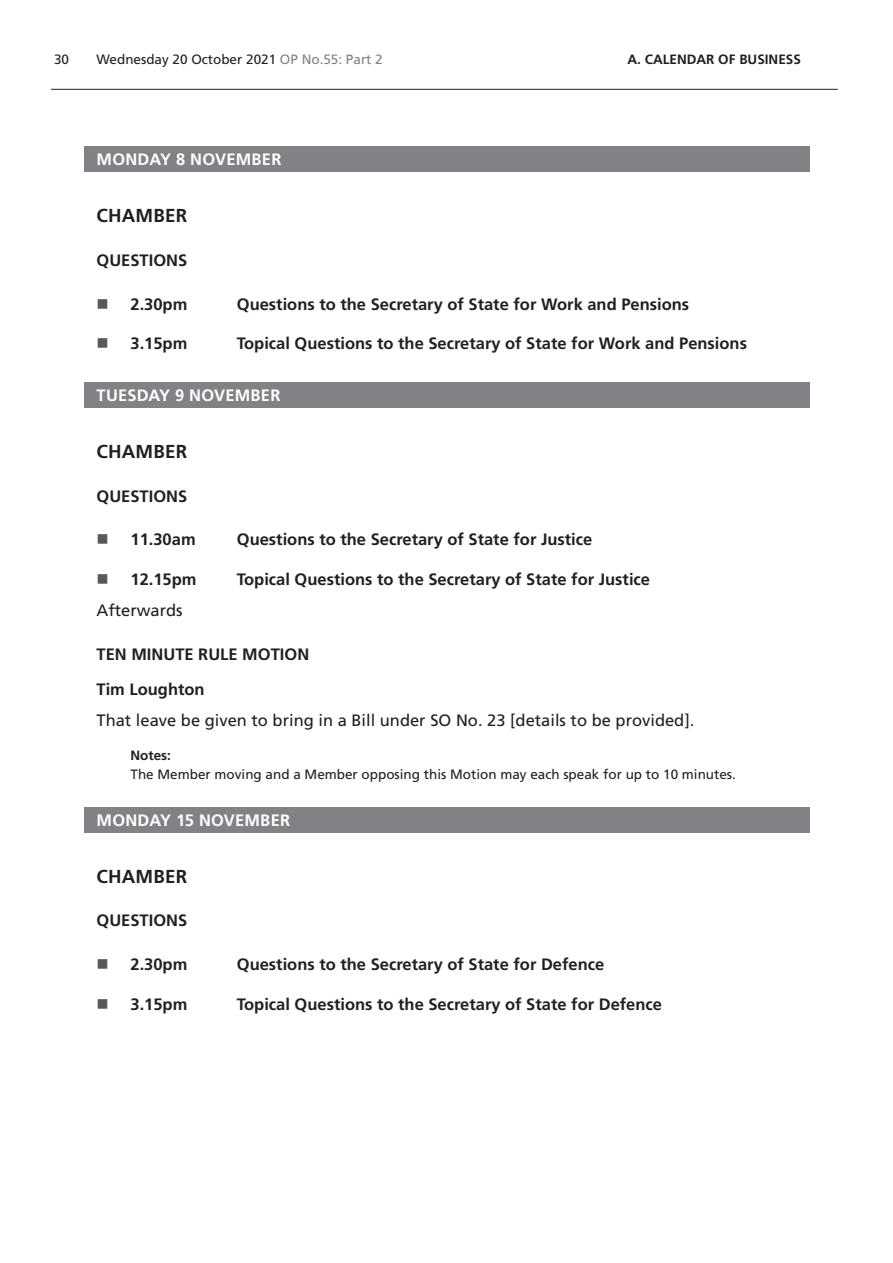
<style>
.page{position:relative;width:893px;height:1263px;background:#fff}
.page>*{position:absolute;margin:0;border:0;box-sizing:border-box;transform-origin:0 0}
.FbaLocation{font:700 18.75px "Frutiger LT Std";letter-spacing:.01em;color:#231f20}
.BoldCaps{font:700 16.5px "Frutiger LT Std";color:#231f20}
.t1{font:16.5px "Frutiger LT Std";color:#231f20}
.Heading2Grey{font:700 16.5px "Frutiger LT Std";letter-spacing:.015em;color:#fff}
.NotesText{font:13.5px "Frutiger LT Std";color:#231f20}
.NotesTag{font:700 13.5px "Frutiger LT Std";color:#231f20}
.s1{color:#808285}
</style>
<div class="page">
<hr style="left:51px;top:89px;width:787px;height:1px;background:#231f20">
<div style="left:84px;top:147px;width:725px;height:25px;background:#808285"></div>
<div style="left:84px;top:382px;width:725px;height:26px;background:#808285"></div>
<div style="left:84px;top:807px;width:725px;height:25px;background:#808285"></div>
<p class="NotesText" style="left:54px;top:52px;width:17px">30</p>
<p class="NotesText" style="left:97px;top:52px;width:288px">Wednesday 20 October 2021 <span class="s1">OP No.55: Part 2</span></p>
<p class="NotesTag" style="left:628px;top:52px;width:36px">A. Calendar</p>
<p class="NotesTag" style="left:718px;top:52px;width:38px">of Business</p>
<h2 class="Heading2Grey" style="left:97px;top:150px;width:186px">MONDAY 8 NOVEMBER</h2>
<p class="FbaLocation" style="left:97px;top:204px;width:92px">CHAMBER</p>
<p class="BoldCaps" style="left:97px;top:250px;width:92px">QUESTIONS</p>
<p class="BoldCaps" style="left:131px;top:294px;width:58px">2.30pm</p>
<p class="BoldCaps" style="left:237px;top:294px;width:454px">Questions to the Secretary of State for Work and Pensions</p>
<p class="BoldCaps" style="left:131px;top:334px;width:58px">3.15pm</p>
<p class="BoldCaps" style="left:237px;top:334px;width:512px">Topical Questions to the Secretary of State for Work and Pensions</p>
<h2 class="Heading2Grey" style="left:97px;top:386px;width:185px">TUESDAY 9 NOVEMBER</h2>
<p class="FbaLocation" style="left:97px;top:440px;width:92px">CHAMBER</p>
<p class="BoldCaps" style="left:97px;top:486px;width:92px">QUESTIONS</p>
<p class="BoldCaps" style="left:131px;top:530px;width:67px">11.30am</p>
<p class="BoldCaps" style="left:237px;top:530px;width:357px">Questions to the Secretary of State for Justice</p>
<p class="BoldCaps" style="left:131px;top:569px;width:68px">12.15pm</p>
<p class="BoldCaps" style="left:237px;top:569px;width:415px">Topical Questions to the Secretary of State for Justice</p>
<p class="t1" style="left:97px;top:600px;width:88px">Afterwards</p>
<p class="BoldCaps" style="left:97px;top:644px;width:214px">TEN MINUTE RULE MOTION</p>
<p class="BoldCaps" style="left:97px;top:679px;width:110px">Tim Loughton</p>
<p class="t1" style="left:97px;top:710px;width:599px">That leave be given to bring in a Bill under SO No. 23 [details to be provided].</p>
<p class="NotesTag" style="left:131px;top:747px;width:42px">Notes:</p>
<p class="NotesText" style="left:131px;top:767px;width:607px">The Member moving and a Member opposing this Motion may each speak for up to 10 minutes.</p>
<h2 class="Heading2Grey" style="left:97px;top:811px;width:195px">MONDAY 15 NOVEMBER</h2>
<p class="FbaLocation" style="left:97px;top:865px;width:92px">CHAMBER</p>
<p class="BoldCaps" style="left:97px;top:911px;width:92px">QUESTIONS</p>
<p class="BoldCaps" style="left:131px;top:955px;width:58px">2.30pm</p>
<p class="BoldCaps" style="left:237px;top:955px;width:369px">Questions to the Secretary of State for Defence</p>
<p class="BoldCaps" style="left:131px;top:994px;width:58px">3.15pm</p>
<p class="BoldCaps" style="left:237px;top:994px;width:427px">Topical Questions to the Secretary of State for Defence</p>
</div>
